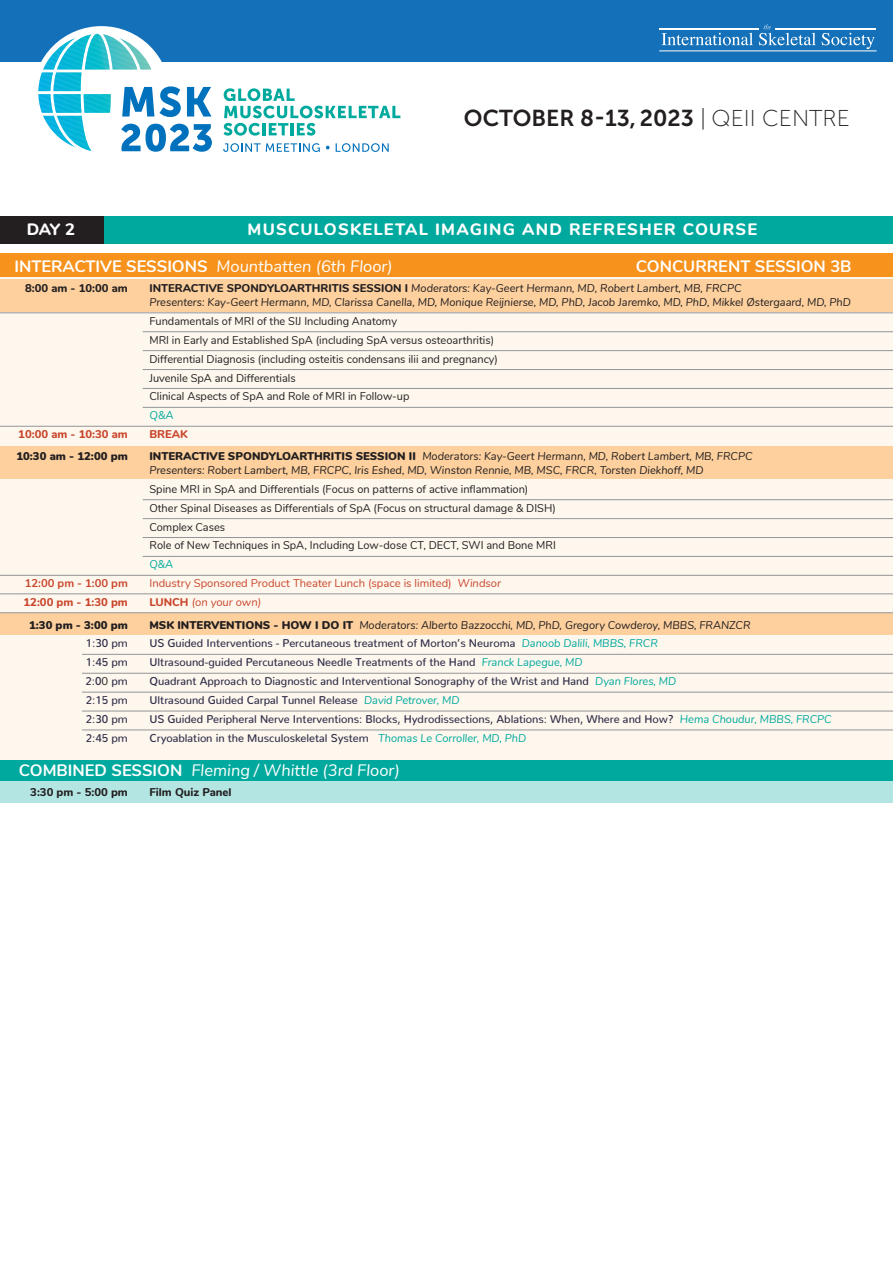
<style>
.page{position:relative;width:893px;height:1263px;background:#fff}
.page>*{position:absolute;margin:0;border:0;box-sizing:border-box;transform-origin:0 0}
.t1{font:22.95px "Museo Sans 700";color:#231f20}
.t2{font:italic 16.5px "Nunito";color:#fff}
.t3{font:800 16.5px "Nunito";letter-spacing:.075em;color:#fff}
.t4{font:700 16.5px "Nunito";color:#fff}
.t5{font:500 11.25px "Nunito";color:#302e49}
.t6{font:italic 11.25px/13.5px "Nunito";color:#231f20}
.t7{font:11.25px "Nunito";color:#231f20}
.t8{font:11.25px "Nunito";color:#c9462b}
.t9{font:800 11.25px "Nunito";color:#231f20}
.t10{font:800 11.25px "Nunito";color:#c9462b}
.t11{font:900 11.25px "Nunito";color:#231f20}
.t12{font:italic 11.25px "Nunito";color:#c9462b}
.t13{font:700 11.25px "Nunito";color:#c9462b}
.t14{font:italic 11.25px "Nunito";color:#00a99d}
.s1{font-family:"Museo Sans 100"}
.s2{font-weight:700;font-style:normal}
.s3{font-weight:800;font-style:normal}
.s4{font-weight:900;font-style:normal}
.s5{font-style:italic}
.s6{font-weight:400;font-style:italic;color:#00a99d}
.s7{font-weight:400;color:#231f20}
</style>
<div class="page">
<div style="left:0;top:216px;width:106px;height:27px;background:#231f20"></div>
<div style="left:104px;top:216px;width:789px;height:27px;background:#00a99d"></div>
<div style="left:0;top:0;width:893px;height:62px;background:#1471b9"></div>
<div style="left:33px;top:26px;width:137px;height:136px;background:#fff;border-radius:50%"></div>
<svg style="left:224px;top:88px;width:176px;height:48px"></svg>
<svg style="left:223px;top:143px;width:97px;height:9px"></svg>
<svg style="left:326px;top:146px;width:4px;height:3px"></svg>
<svg style="left:336px;top:143px;width:53px;height:9px"></svg>
<svg style="left:38px;top:34px;width:174px;height:118px"></svg>
<hr style="left:775px;top:28px;width:100px;height:2px;background:#fff">
<hr style="left:659px;top:28px;width:100px;height:2px;background:#fff">
<svg style="left:661px;top:33px;width:92px;height:12px"></svg>
<svg style="left:822px;top:33px;width:53px;height:16px"></svg>
<svg style="left:759px;top:24px;width:57px;height:21px"></svg>
<hr style="left:659px;top:51px;width:217px;height:1px;background:#fff">
<div style="left:0;top:255px;width:893px;height:512px;background:#fef7ee"></div>
<div style="left:0;top:760px;width:893px;height:21px;background:#00a99d"></div>
<div style="left:0;top:781px;width:893px;height:22px;background:#b3e5e2"></div>
<div style="left:0;top:279px;width:893px;height:33px;background:#fdd09e"></div>
<div style="left:0;top:613px;width:893px;height:21px;background:#fdd09e"></div>
<div style="left:0;top:446px;width:893px;height:32px;background:#fdd09e"></div>
<div style="left:0;top:253px;width:893px;height:24px;background:#f7931d"></div>
<hr style="left:0;top:313px;width:893px;height:1px;background:#939598">
<hr style="left:143px;top:331px;width:750px;height:1px;background:#939598">
<hr style="left:143px;top:350px;width:750px;height:1px;background:#939598">
<hr style="left:143px;top:369px;width:750px;height:1px;background:#939598">
<hr style="left:143px;top:388px;width:750px;height:1px;background:#939598">
<hr style="left:143px;top:407px;width:750px;height:1px;background:#939598">
<hr style="left:0;top:426px;width:893px;height:1px;background:#939598">
<hr style="left:143px;top:499px;width:750px;height:1px;background:#939598">
<hr style="left:143px;top:518px;width:750px;height:1px;background:#939598">
<hr style="left:143px;top:537px;width:750px;height:1px;background:#939598">
<hr style="left:143px;top:556px;width:750px;height:1px;background:#939598">
<hr style="left:0;top:575px;width:893px;height:1px;background:#939598">
<hr style="left:0;top:594px;width:893px;height:1px;background:#939598">
<hr style="left:0;top:612px;width:893px;height:1px;background:#939598">
<hr style="left:82px;top:654px;width:811px;height:1px;background:#939598">
<hr style="left:82px;top:673px;width:811px;height:1px;background:#939598">
<hr style="left:82px;top:692px;width:811px;height:1px;background:#939598">
<hr style="left:82px;top:711px;width:811px;height:1px;background:#939598">
<hr style="left:82px;top:730px;width:811px;height:1px;background:#939598">
<h1 class="t1" style="left:464px;top:105px;width:387px">OCTOBER 8-13, 2023 <span class="s1">| QEII CENTRE</span></h1>
<h2 class="t3" style="left:27px;top:217px;width:50px">DAY 2</h2>
<h2 class="t3" style="left:248px;top:218px;width:511px">MUSCULOSKELETAL IMAGING AND REFRESHER COURSE</h2>
<p class="t2" style="left:14px;top:254px;width:380px"><span class="s2">INTERACTIVE SESSIONS</span> Mountbatten (6th Floor)</p>
<p class="t4" style="left:636px;top:254px;width:217px">CONCURRENT SESSION 3B</p>
<p class="t9" style="left:25px;top:280px;width:104px">8:00 am - 10:00 am</p>
<p class="t6" style="left:149px;top:281px;width:703px"><span class="s3">INTERACTIVE SPONDYLOARTHRITIS SESSION I</span> Moderators: Kay-Geert Hermann, MD, Robert Lambert, MB, FRCPC<br>Presenters: Kay-Geert Hermann, MD, Clarissa Canella, MD, Monique Reijnierse, MD, PhD, Jacob Jaremko, MD, PhD, Mikkel Østergaard, MD, PhD</p>
<p class="t7" style="left:149px;top:313px;width:249px">Fundamentals of MRI of the SIJ Including Anatomy</p>
<p class="t7" style="left:149px;top:331px;width:346px">MRI in Early and Established SpA (including SpA versus osteoarthritis)</p>
<p class="t7" style="left:149px;top:350px;width:350px">Differential Diagnosis (including osteitis condensans ilii and pregnancy)</p>
<p class="t7" style="left:149px;top:369px;width:148px">Juvenile SpA and Differentials</p>
<p class="t7" style="left:149px;top:388px;width:261px">Clinical Aspects of SpA and Role of MRI in Follow-up</p>
<p class="t14" style="left:149px;top:407px;width:26px">Q&amp;A</p>
<p class="t10" style="left:18px;top:425px;width:111px">10:00 am - 10:30 am</p>
<p class="t10" style="left:149px;top:425px;width:40px">BREAK</p>
<p class="t11" style="left:16px;top:448px;width:113px">10:30 am - 12:00 pm</p>
<p class="t6" style="left:149px;top:449px;width:605px"><span class="s4">INTERACTIVE SPONDYLOARTHRITIS SESSION II</span> Moderators: Kay-Geert Hermann, MD, Robert Lambert, MB, FRCPC<br>Presenters: Robert Lambert, MB, FRCPC, Iris Eshed, MD, Winston Rennie, MB, MSC, FRCR, Torsten Diekhoff, MD</p>
<p class="t7" style="left:149px;top:481px;width:380px">Spine MRI in SpA and Differentials (Focus on patterns of active inflammation)</p>
<p class="t7" style="left:149px;top:499px;width:408px">Other Spinal Diseases as Differentials of SpA (Focus on structural damage &amp; DISH)</p>
<p class="t7" style="left:149px;top:518px;width:77px">Complex Cases</p>
<p class="t7" style="left:149px;top:537px;width:408px">Role of New Techniques in SpA, Including Low-dose CT, DECT, SWI and Bone MRI</p>
<p class="t14" style="left:149px;top:556px;width:25px">Q&amp;A</p>
<p class="t13" style="left:25px;top:575px;width:105px">12:00 pm - 1:00 pm</p>
<p class="t8" style="left:149px;top:575px;width:353px">Industry Sponsored Product Theater Lunch (space is limited) <span class="s5">Windsor</span></p>
<p class="t10" style="left:24px;top:594px;width:106px">12:00 pm - 1:30 pm</p>
<p class="t12" style="left:149px;top:594px;width:113px"><span class="s3">LUNCH</span> (on your own)</p>
<p class="t11" style="left:29px;top:616px;width:100px">1:30 pm - 3:00 pm</p>
<p class="t6" style="left:149px;top:617px;width:603px"><span class="s4">MSK INTERVENTIONS - HOW I DO IT</span> Moderators: Alberto Bazzocchi, MD, PhD, Gregory Cowderoy, MBBS, FRANZCR</p>
<p class="t5" style="left:86px;top:634px;width:44px">1:30 pm</p>
<p class="t5" style="left:149px;top:634px;width:510px">US Guided Interventions - Percutaneous treatment of Morton’s Neuroma <span class="s6">Danoob Dalili, MBBS, FRCR</span></p>
<p class="t5" style="left:86px;top:652px;width:43px">1:45 pm</p>
<p class="t5" style="left:149px;top:652px;width:435px">Ultrasound-guided Percutaneous Needle Treatments of the Hand <span class="s6">Franck Lapegue, MD</span></p>
<p class="t5" style="left:85px;top:671px;width:44px">2:0<span class="s7">0</span> pm</p>
<p class="t5" style="left:149px;top:671px;width:528px">Quadrant Approach to Diagnostic and Interventional Sonography of the Wrist and Hand <span class="s6">Dyan Flores, MD</span></p>
<p class="t5" style="left:86px;top:690px;width:44px">2:15 pm</p>
<p class="t5" style="left:149px;top:690px;width:312px">Ultrasound Guided Carpal Tunnel Release <span class="s6">David Petrover, MD</span></p>
<p class="t5" style="left:86px;top:709px;width:44px">2:30 pm</p>
<p class="t5" style="left:149px;top:709px;width:684px">US Guided Peripheral Nerve Interventions: Blocks, Hydrodissections, Ablations: When, Where and How? <span class="s6">Hema Choudur, MBBS, FRCPC</span></p>
<p class="t5" style="left:86px;top:728px;width:44px">2:45 pm</p>
<p class="t5" style="left:149px;top:728px;width:378px">Cryoablation in the Musculoskeletal System <span class="s6">Thomas Le Corroller, MD, PhD</span></p>
<p class="t2" style="left:19px;top:758px;width:382px"><span class="s2">COMBINED SESSION</span> Fleming / Whittle (3rd Floor)</p>
<p class="t9" style="left:30px;top:784px;width:99px">3:30 pm - 5:00 pm</p>
<p class="t9" style="left:149px;top:784px;width:84px">Film Quiz Panel</p>
</div>
